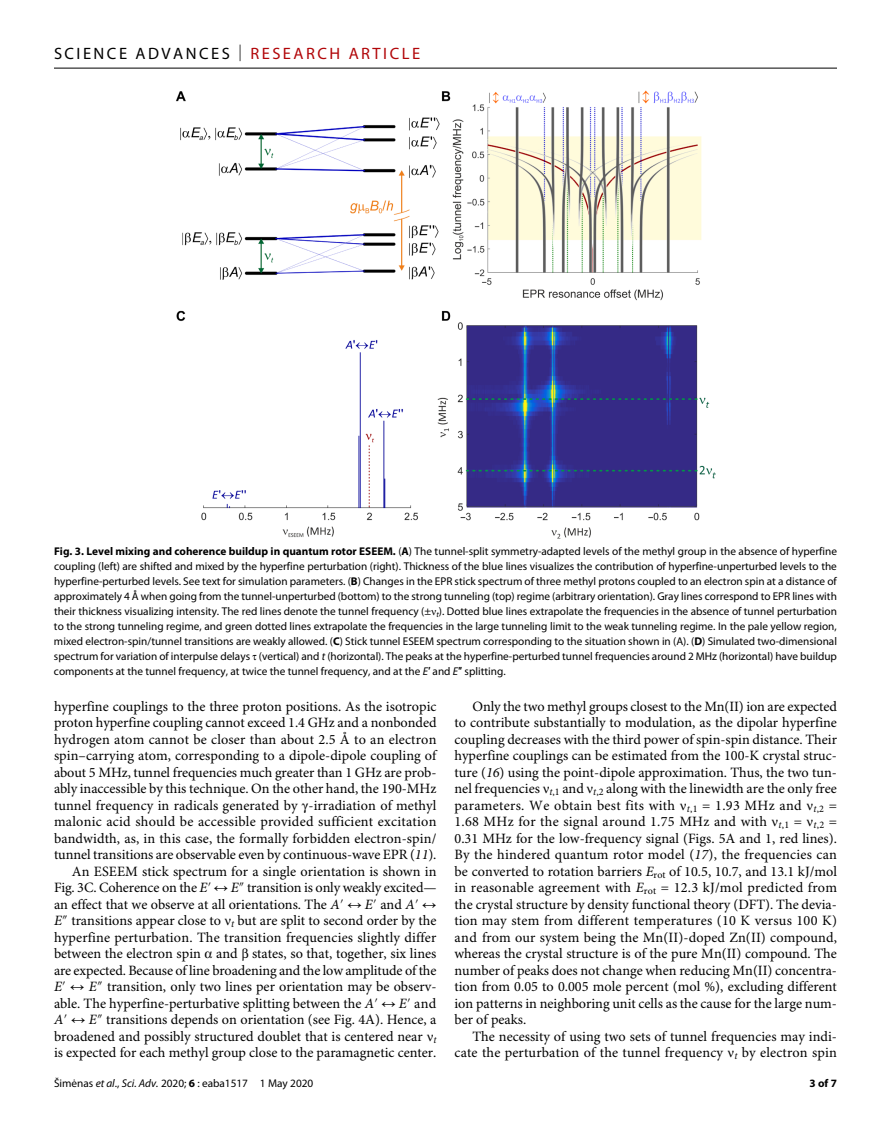
<style>
.page{position:relative;width:891px;height:1134px;background:#fff}
.page>*{position:absolute;margin:0;border:0;box-sizing:border-box;transform-origin:0 0}
.t1{font:16.5px "Myriad Pro";letter-spacing:.15em;color:#000}
.t2{font:14.25px/16.5px "Minion Pro";color:#000;text-align:right}
.t3{font:11.25px/15px "Myriad Pro";color:#000;text-align:justify}
.t4{font:700 11.25px "Myriad Pro";color:#000}
.s1{font-weight:300}
.s2{color:#b10508}
.s3{font-weight:700}
.s4{font-style:italic}
</style>
<div class="page">
<hr style="left:54px;top:68px;width:783px;height:1px;background:#000">
<img style="left:176px;top:90px;width:540px;height:449px">
<p class="t1" style="left:54px;top:40px;width:368px">SCIENCE ADVANCES <span class="s1">|</span> <span class="s2">RESEARCH ARTICLE</span></p>
<p class="t3" style="left:54px;top:544px;width:785px"><span class="s3">Fig. 3. Level mixing and coherence buildup in quantum rotor ESEEM.</span> (<span class="s3">A</span>) The tunnel-split symmetry-adapted levels of the methyl group in the absence of hyperfine coupling (left) are shifted and mixed by the hyperfine perturbation (right). Thickness of the blue lines visualizes the contribution of hyperfine-unperturbed levels to the hyperfine-perturbed levels. See text for simulation parameters. (<span class="s3">B</span>) Changes in the EPR stick spectrum of three methyl protons coupled to an electron spin at a distance of approximately 4 Å when going from the tunnel-unperturbed (bottom) to the strong tunneling (top) regime (arbitrary orientation). Gray lines correspond to EPR lines with their thickness visualizing intensity. The red lines denote the tunnel frequency (±■<sub>t</sub>). Dotted blue lines extrapolate the frequencies in the absence of tunnel perturbation to the strong tunneling regime, and green dotted lines extrapolate the frequencies in the large tunneling limit to the weak tunneling regime. In the pale yellow region, mixed electron-spin/tunnel transitions are weakly allowed. (<span class="s3">C</span>) Stick tunnel ESEEM spectrum corresponding to the situation shown in (A). (<span class="s3">D</span>) Simulated two-dimensional spectrum for variation of interpulse delays ▼ (vertical) and <span class="s4">t</span> (horizontal). The peaks at the hyperfine-perturbed tunnel frequencies around 2 MHz (horizontal) have buildup components at the tunnel frequency, at twice the tunnel frequency, and at the <span class="s4">E</span>′ and <span class="s4">E</span>″ splitting.</p>
<p class="t2" style="left:54px;top:699px;width:384px">hyperfine couplings to the three proton positions. As the isotropic proton hyperfine coupling cannot exceed 1.4 GHz and a nonbonded hydrogen atom cannot be closer than about 2.5 Å to an electron spin–carrying atom, corresponding to a dipole-dipole coupling of about 5 MHz, tunnel frequencies much greater than 1 GHz are prob&shy;ably inaccessible by this technique. On the other hand, the 190-MHz tunnel frequency in radicals generated by -irradiation of methyl malonic acid should be accessible provided sufficient excitation bandwidth, as, in this case, the formally forbidden electron-spin/ tunnel transitions are observable even by continuous-wave EPR (<span class="s4">11</span>).<br>An ESEEM stick spectrum for a single orientation is shown in Fig. 3C. Coherence on the <span class="s4">E</span>′ ↔ <span class="s4">E</span>″ transition is only weakly excited— an effect that we observe at all orientations. The <span class="s4">A</span>′ ↔ <span class="s4">E</span>′ and <span class="s4">A</span>′ ↔ <span class="s4">E</span>″ transitions appear close to ■<sub>t</sub> but are split to second order by the hyperfine perturbation. The transition frequencies slightly differ between the electron spin and states, so that, together, six lines are expected. Because of line broadening and the low amplitude of the <span class="s4">E</span>′ ↔ <span class="s4">E</span>″ transition, only two lines per orientation may be observ&shy;able. The hyperfine-perturbative splitting between the <span class="s4">A</span>′ ↔ <span class="s4">E</span>′ and <span class="s4">A</span>′ ↔ <span class="s4">E</span>″ transitions depends on orientation (see Fig. 4A). Hence, a broadened and possibly structured doublet that is centered near ■<sub>t </sub>is expected for each methyl group close to the paramagnetic center.</p>
<p class="t2" style="left:454px;top:699px;width:384px;text-align:justify;text-indent:18px">Only the two methyl groups closest to the Mn(II) ion are expected to contribute substantially to modulation, as the dipolar hyperfine coupling decreases with the third power of spin-spin distance. Their hyperfine couplings can be estimated from the 100-K crystal struc&shy;ture (<span class="s4">16</span>) using the point-dipole approximation. Thus, the two tun&shy;nel frequencies ■<sub>t</sub><sub>,1</sub> and ■<sub>t</sub><sub>,2</sub> along with the linewidth are the only free parameters. We obtain best fits with ■<sub>t</sub><sub>,1</sub> = 1.93 MHz and ■<sub>t</sub><sub>,2</sub> = 1.68 MHz for the signal around 1.75 MHz and with ■<sub>t</sub><sub>,1</sub> = ■<sub>t</sub><sub>,2</sub> = 0.31 MHz for the low-frequency signal (Figs. 5A and 1, red lines).<br>By the hindered quantum rotor model (<span class="s4">17</span>), the frequencies can be converted to rotation barriers <span class="s4">E</span><sub>rot</sub> of 10.5, 10.7, and 13.1 kJ/mol in reasonable agreement with <span class="s4">E</span><sub>rot</sub> = 12.3 kJ/mol predicted from the crystal structure by density functional theory (DFT). The devia&shy;tion may stem from different temperatures (10 K versus 100 K) and from our system being the Mn(II)-doped Zn(II) compound, whereas the crystal structure is of the pure Mn(II) compound. The number of peaks does not change when reducing Mn(II) concentra&shy;tion from 0.05 to 0.005 mole percent (mol %), excluding different ion patterns in neighboring unit cells as the cause for the large num&shy;ber of peaks.</p>
<p class="t2" style="left:454px;top:1029px;width:384px">The necessity of using two sets of tunnel frequencies may indi&shy;cate the perturbation of the tunnel frequency ■<sub>t</sub> by electron spin</p>
<p class="t3" style="left:54px;top:1076px;width:261px">Šimėnas <span class="s4">et al</span>., <span class="s4">Sci. Adv.</span> 2020; <span class="s3">6</span> : eaba1517 1 May 2020</p>
<p class="t4" style="left:810px;top:1074px;width:29px">3 of 7</p>
</div>
